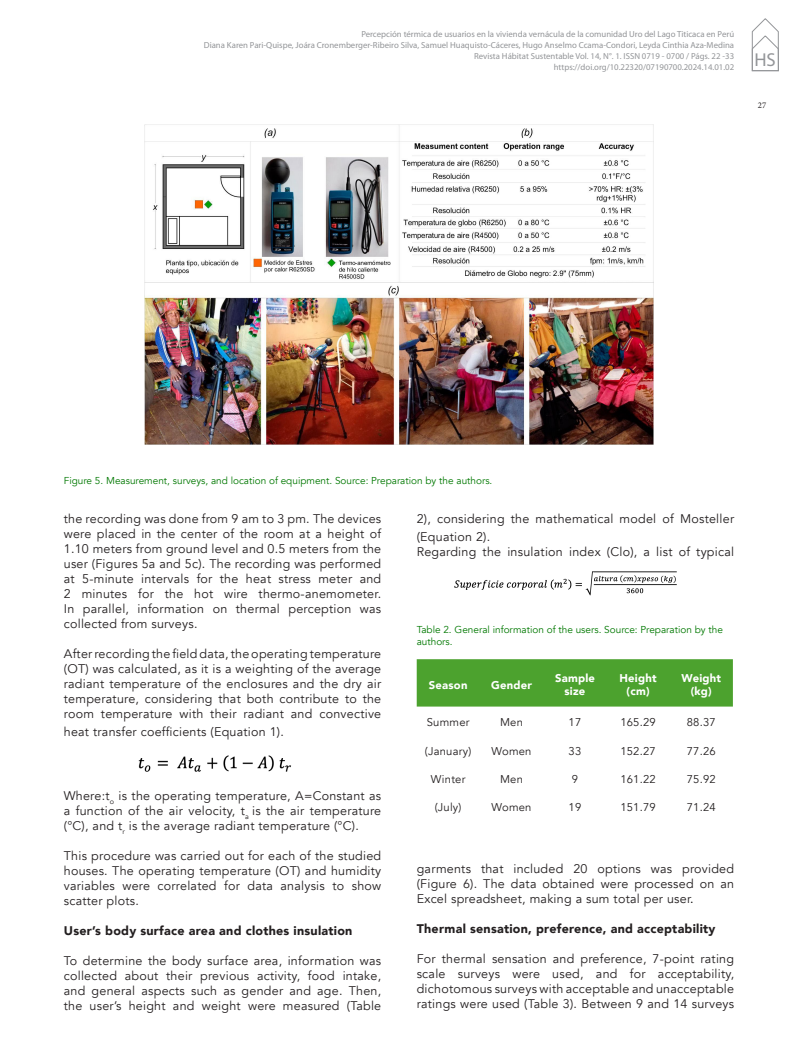
<style>
.page{position:relative;width:798px;height:1063px;background:#fff}
.page>*{position:absolute;margin:0;border:0;box-sizing:border-box;transform-origin:0 0}
.t1{font:18.75px "Myriad Pro";color:#939598}
._07_CUERPO_TEXTO{font:12.5px/15px "Avenir";letter-spacing:.02em;color:#231f20;text-align:justify}
._11_SUBTITULOS__2_2_2{font:900 12.5px "Avenir";letter-spacing:.02em;color:#231f20}
._13_TEXTOS_TABLAS{font:11.25px "Avenir";letter-spacing:.02em;color:#231f20}
._12_TITULOS_TABLAS{font:900 11.25px/13.5px "Avenir";letter-spacing:.02em;color:#fff;text-align:center}
._14_PIE_DE_FOTOS{font:10px/12px "Avenir";color:#007800}
.t2{font:8.75px/11.2px "Myriad Pro";color:#939598;text-align:right}
.t3{font:8.75px "Minion Pro";color:#231f20}
.s1{color:#000}
</style>
<div class="page">
<svg style="left:751px;top:18px;width:27px;height:53px"></svg>
<img style="left:145px;top:124px;width:507px;height:321px">
<img style="left:138px;top:755px;width:153px;height:17px">
<img style="left:454px;top:571px;width:223px;height:25px">
<div style="left:416px;top:659px;width:316px;height:48px;background:#4ca22e"></div>
<p class="t2" style="left:204px;top:28px;width:531px">Percepción térmica de usuarios en la vivienda vernácula de la comunidad Uro del Lago Titicaca en Perú<br>Diana Karen Pari-Quispe, Joára Cronemberger-Ribeiro Silva, Samuel Huaquisto-Cáceres, Hugo Anselmo Ccama-Condori, Leyda Cinthia Aza-Medina Revista Hábitat Sustentable Vol. 14, N°. 1. ISSN 0719 - 0700 / Págs. 22 -33<br>https://doi.org/10.22320/07190700.2024.14.01.02</p>
<h1 class="t1" style="left:754px;top:48px;width:23px">HS</h1>
<p class="t3" style="left:757px;top:99px;width:10px">27</p>
<p class="_14_PIE_DE_FOTOS" style="left:64px;top:474px;width:430px">Figure 5. Measurement, surveys, and location of equipment. Source: Preparation by the authors.</p>
<p class="_07_CUERPO_TEXTO" style="left:64px;top:511px;width:319px">the recording was done from 9 am to 3 pm. The devices were placed in the center of the room at a height of 1.10 meters from ground level and 0.5 meters from the user (Figures 5a and 5c). The recording was performed at 5-minute intervals for the heat stress meter and 2 minutes for the hot wire thermo-anemometer.<br>In parallel, information on thermal perception was collected from surveys.</p>
<p class="_07_CUERPO_TEXTO" style="left:64px;top:646px;width:319px">After recording the field data, the operating temperature (OT) was calculated, as it is a weighting of the average radiant temperature of the enclosures and the dry air temperature, considering that both contribute to the room temperature with their radiant and convective</p>
<p class="_07_CUERPO_TEXTO" style="left:64px;top:724px;width:221px">heat transfer coefficients (Equation 1).</p>
<p class="_07_CUERPO_TEXTO" style="left:416px;top:510px;width:319px;line-height:18px">2), considering the mathematical model of Mosteller (Equation 2).</p>
<p class="_07_CUERPO_TEXTO" style="left:416px;top:544px;width:319px">Regarding the insulation index (Clo), a list of typical</p>
<p class="_14_PIE_DE_FOTOS" style="left:416px;top:624px;width:307px">Table 2. General information of the users. Source: Preparation by the authors.</p>
<p class="_12_TITULOS_TABLAS" style="left:428px;top:678px;width:40px">Season</p>
<p class="_12_TITULOS_TABLAS" style="left:491px;top:678px;width:42px">Gender</p>
<p class="_12_TITULOS_TABLAS" style="left:555px;top:671px;width:41px">Sample size</p>
<p class="_12_TITULOS_TABLAS" style="left:619px;top:671px;width:39px">Height (cm)</p>
<p class="_12_TITULOS_TABLAS" style="left:681px;top:671px;width:41px">Weight (kg)</p>
<p class="_13_TEXTOS_TABLAS" style="left:426px;top:716px;width:44px">Summer</p>
<p class="_13_TEXTOS_TABLAS" style="left:500px;top:716px;width:24px">Men</p>
<p class="_13_TEXTOS_TABLAS" style="left:568px;top:716px;width:14px">17</p>
<p class="_13_TEXTOS_TABLAS" style="left:620px;top:716px;width:37px">165.29</p>
<p class="_13_TEXTOS_TABLAS" style="left:686px;top:716px;width:31px">88.37</p>
<p class="_13_TEXTOS_TABLAS" style="left:425px;top:744px;width:48px">(January)</p>
<p class="_13_TEXTOS_TABLAS" style="left:491px;top:744px;width:42px">Women</p>
<p class="_13_TEXTOS_TABLAS" style="left:568px;top:744px;width:14px">33</p>
<p class="_13_TEXTOS_TABLAS" style="left:620px;top:744px;width:37px">152.27</p>
<p class="_13_TEXTOS_TABLAS" style="left:686px;top:744px;width:31px">77.26</p>
<p class="_13_TEXTOS_TABLAS" style="left:430px;top:772px;width:36px">Winter</p>
<p class="_13_TEXTOS_TABLAS" style="left:500px;top:772px;width:24px">Men</p>
<p class="_13_TEXTOS_TABLAS" style="left:571px;top:772px;width:8px">9</p>
<p class="_13_TEXTOS_TABLAS" style="left:620px;top:772px;width:37px">161.22</p>
<p class="_13_TEXTOS_TABLAS" style="left:686px;top:772px;width:31px">75.92</p>
<p class="_13_TEXTOS_TABLAS" style="left:434px;top:801px;width:28px">(July)</p>
<p class="_13_TEXTOS_TABLAS" style="left:491px;top:801px;width:42px">Women</p>
<p class="_13_TEXTOS_TABLAS" style="left:568px;top:801px;width:14px">19</p>
<p class="_13_TEXTOS_TABLAS" style="left:620px;top:801px;width:37px">151.79</p>
<p class="_13_TEXTOS_TABLAS" style="left:686px;top:801px;width:31px">71.24</p>
<p class="_07_CUERPO_TEXTO" style="left:64px;top:789px;width:319px">Where:t<sub>o</sub> is the operating temperature, A=Constant as a function of the air velocity, t<sub>a</sub> is the air temperature (°C), and t<sub>r</sub> is the average radiant temperature (°C).</p>
<p class="_07_CUERPO_TEXTO" style="left:64px;top:849px;width:319px">This procedure was carried out for each of the studied houses. The operating temperature (OT) and humidity variables were correlated for data analysis to show scatter plots.</p>
<p class="_11_SUBTITULOS__2_2_2" style="left:64px;top:920px;width:290px">User’s body surface area and clothes insulation</p>
<p class="_07_CUERPO_TEXTO" style="left:64px;top:954px;width:319px">To determine the body surface area, information was collected about their previous activity, food intake, and general aspects such as gender and age. Then, the user’s height and weight were measured (Table</p>
<p class="_07_CUERPO_TEXTO" style="left:416px;top:861px;width:319px">garments that included 20 options was provided (Figure 6). The data obtained were processed on an Excel spreadsheet, making a sum total per user<span class="s1">.</span></p>
<p class="_11_SUBTITULOS__2_2_2" style="left:416px;top:918px;width:300px">Thermal sensation, preference, and acceptability</p>
<p class="_07_CUERPO_TEXTO" style="left:416px;top:951px;width:319px">For thermal sensation and preference, 7-point rating scale surveys were used, and for acceptability, dichotomous surveys with acceptable and unacceptable ratings were used (Table 3). Between 9 and 14 surveys</p>
</div>
